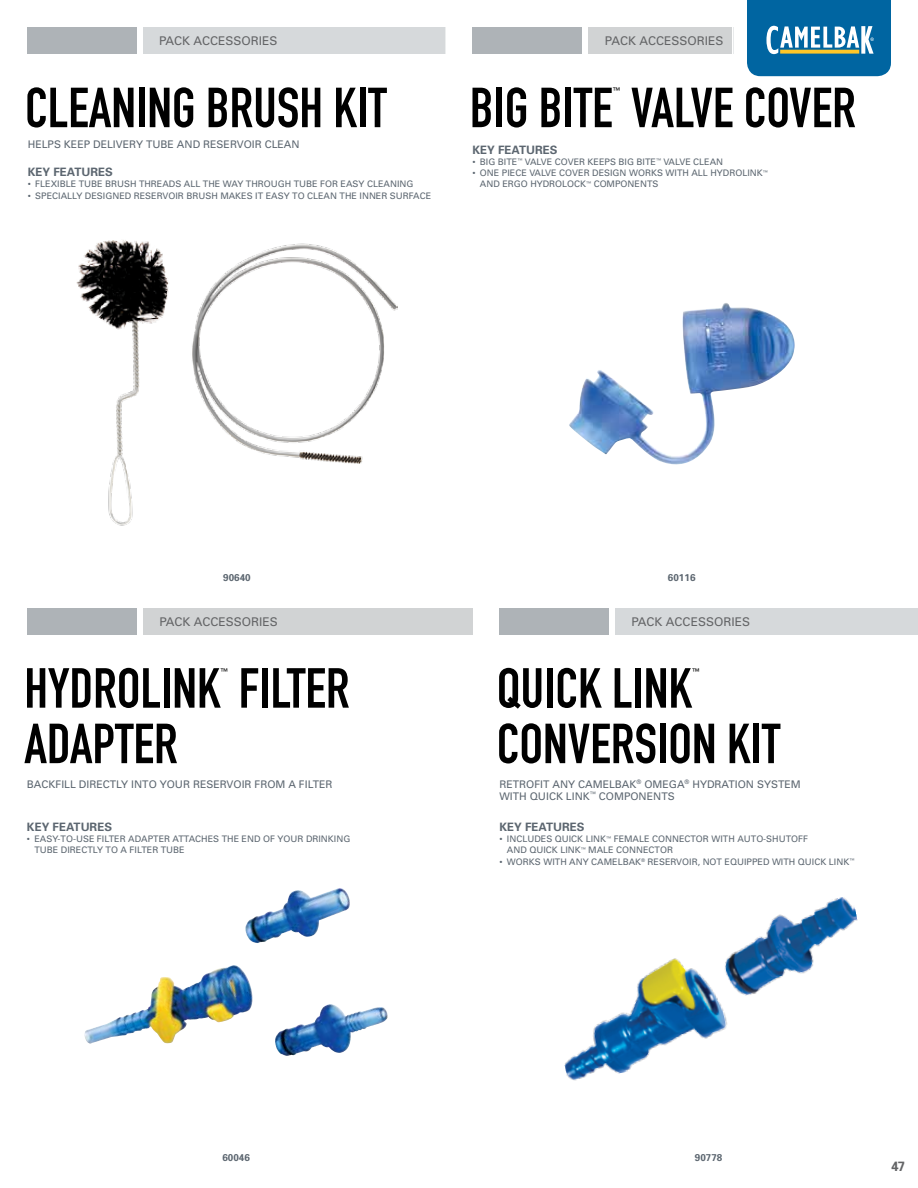
<style>
.page{position:relative;width:918px;height:1188px;background:#fff}
.page>*{position:absolute;margin:0;border:0;box-sizing:border-box;transform-origin:0 0}
.t1{font:55.5px "DIN Engschrift";color:#000}
.t2{font:700 13.5px "Univers";color:#636466}
.t3{font:12px "Univers";color:#636466}
.t4{font:700 11.55px "Univers";color:#5c6670}
.t5{font:10.5px/12px "Univers";color:#5c6670}
.t6{font:700 9.9px "Univers";color:#5c6670}
.t7{font:9px/11.2px "Univers";color:#5c6670}
.t8{font:7.8px "DIN Engschrift";color:#000}
</style>
<div class="page">
<svg style="left:747px;top:0;width:144px;height:76px;background:#267aa9"></svg>
<div style="left:27px;top:27px;width:109px;height:27px;background:#aeb3b7"></div>
<div style="left:143px;top:27px;width:591px;height:27px;background:#d6d9db"></div>
<img style="left:569px;top:303px;width:226px;height:162px">
<img style="left:77px;top:240px;width:320px;height:286px">
<div style="left:445px;top:13px;width:288px;height:60px;background:#fff;border-radius:7px"></div>
<div style="left:588px;top:27px;width:144px;height:27px;background:#d1d3d4"></div>
<div style="left:473px;top:27px;width:109px;height:27px;background:#aeb3b7"></div>
<img style="left:564px;top:897px;width:294px;height:184px">
<img style="left:277px;top:888px;width:63px;height:23px">
<div style="left:499px;top:608px;width:110px;height:27px;background:#aeb3b7"></div>
<div style="left:615px;top:608px;width:303px;height:27px;background:#d6d9db"></div>
<div style="left:143px;top:608px;width:329px;height:27px;background:#d1d3d4"></div>
<div style="left:27px;top:608px;width:109px;height:27px;background:#aeb3b7"></div>
<h3 class="t3" style="left:159px;top:34px;width:120px">PACK ACCESSORIES</h3>
<h1 class="t1" style="left:25px;top:75px;width:363px">CLEANING BRUSH KIT</h1>
<p class="t5" style="left:28px;top:138px;width:273px">HELPS KEEP DELIVERY TUBE AND RESERVOIR CLEAN</p>
<p class="t4" style="left:28px;top:165px;width:87px">KEY FEATURES</p>
<p class="t7" style="left:28px;top:178px;width:387px">• FLEXIBLE TUBE BRUSH THREADS ALL THE WAY THROUGH TUBE FOR EASY CLEANING</p>
<p class="t7" style="left:28px;top:190px;width:405px">• SPECIALLY DESIGNED RESERVOIR BRUSH MAKES IT EASY TO CLEAN THE INNER SURFACE</p>
<h3 class="t3" style="left:605px;top:34px;width:120px">PACK ACCESSORIES</h3>
<h1 class="t1" style="left:470px;top:75px;width:387px">BIG BITE VALVE COVER</h1>
<p class="t8" style="left:613px;top:86px;width:9px">™</p>
<p class="t4" style="left:472px;top:142px;width:87px">KEY FEATURES</p>
<p class="t7" style="left:472px;top:156px;width:252px">• BIG BITE<sup>™</sup> VALVE COVER KEEPS BIG BITE<sup>™</sup> VALVE CLEAN</p>
<p class="t7" style="left:480px;top:167px;width:289px;text-indent:-7px">• ONE PIECE VALVE COVER DESIGN WORKS WITH ALL HYDROLINK<sup>™<br></sup>AND ERGO HYDROLOCK<sup>™</sup> COMPONENTS</p>
<p class="t6" style="left:223px;top:571px;width:29px">90640</p>
<p class="t6" style="left:668px;top:571px;width:29px">60116</p>
<h3 class="t3" style="left:159px;top:614px;width:120px">PACK ACCESSORIES</h3>
<h3 class="t3" style="left:631px;top:614px;width:120px">PACK ACCESSORIES</h3>
<h1 class="t1" style="left:24px;top:656px;width:327px">HYDROLINK FILTER</h1>
<p class="t8" style="left:221px;top:667px;width:9px">™</p>
<h1 class="t1" style="left:24px;top:711px;width:155px">ADAPTER</h1>
<p class="t5" style="left:27px;top:778px;width:307px">BACKFILL DIRECTLY INTO YOUR RESERVOIR FROM A FILTER</p>
<p class="t4" style="left:27px;top:819px;width:87px">KEY FEATURES</p>
<p class="t7" style="left:34px;top:833px;width:317px;text-indent:-8px">• EASY-TO-USE FILTER ADAPTER ATTACHES THE END OF YOUR DRINKING<br>TUBE DIRECTLY TO A FILTER TUBE</p>
<h1 class="t1" style="left:497px;top:656px;width:197px">QUICK LINK</h1>
<p class="t8" style="left:692px;top:667px;width:9px">™</p>
<h1 class="t1" style="left:497px;top:711px;width:285px">CONVERSION KIT</h1>
<p class="t5" style="left:499px;top:778px;width:303px">RETROFIT ANY CAMELBAK<sup>®</sup> OMEGA<sup>®</sup> HYDRATION SYSTEM<br>WITH QUICK LINK<sup>™</sup> COMPONENTS</p>
<p class="t4" style="left:499px;top:819px;width:87px">KEY FEATURES</p>
<p class="t7" style="left:507px;top:833px;width:303px;text-indent:-8px">• INCLUDES QUICK LINK<sup>™</sup> FEMALE CONNECTOR WITH AUTO-SHUTOFF<br>AND QUICK LINK<sup>™</sup> MALE CONNECTOR</p>
<p class="t7" style="left:499px;top:856px;width:356px">• WORKS WITH ANY CAMELBAK<sup>®</sup> RESERVOIR, NOT EQUIPPED WITH QUICK LINK<sup>™</sup></p>
<p class="t6" style="left:222px;top:1151px;width:29px">60046</p>
<p class="t6" style="left:695px;top:1151px;width:29px">90778</p>
<h2 class="t2" style="left:891px;top:1158px;width:16px">47</h2>
</div>
